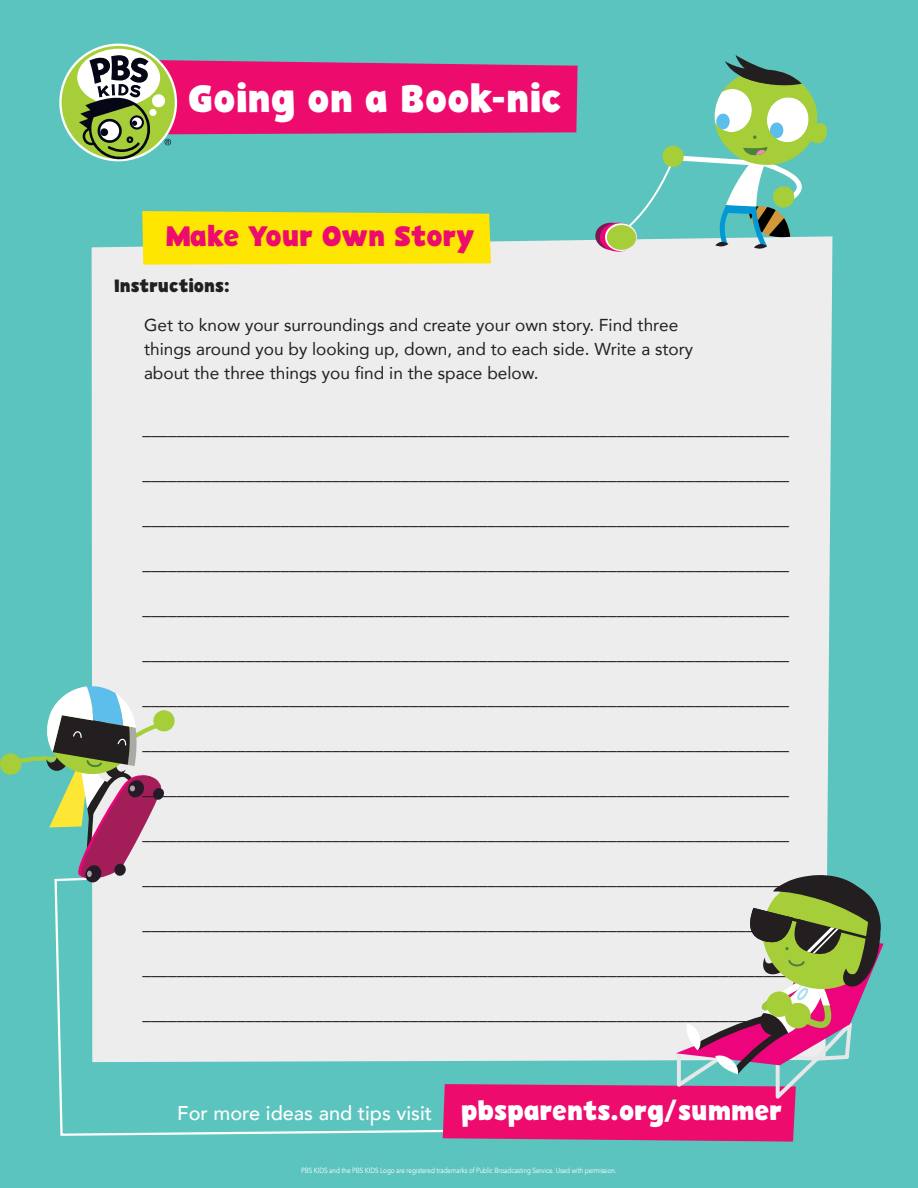
<style>
.page{position:relative;width:918px;height:1188px;background:#5bc4bf}
.page>*{position:absolute;margin:0;border:0;box-sizing:border-box;transform-origin:0 0}
.t1{font:700 38.7px "PBSKIDS Headline";color:#fff}
.t2{font:700 28.5px "PBSKIDS Headline";color:#ed0c6e}
.t3{font:500 19.95px "Avenir";color:#fff}
.t4{font:700 18px "PBSKIDS Headline";color:#231f20}
.t5{font:17.25px/24px "Avenir";color:#231f20}
.t6{font:7.5px "Avenir";letter-spacing:-.02em;color:#fff;scale:.86 1}
.s1{font-family:"PBSKIDS Headline";font-weight:700;font-size:26.55px}
</style>
<div class="page">
<svg style="left:54px;top:883px;width:389px;height:254px"></svg>
<div style="left:92px;top:236px;width:740px;height:826px;background:#ededee"></div>
<svg style="left:595px;top:55px;width:232px;height:197px"></svg>
<svg style="left:0;top:686px;width:175px;height:197px"></svg>
<div style="left:142px;top:211px;width:349px;height:54px;background:#ffe600"></div>
<svg style="left:59px;top:44px;width:118px;height:117px"></svg>
<div style="left:62px;top:46px;width:113px;height:113px;background:#a6ce39;border-radius:50%"></div>
<svg style="left:77px;top:49px;width:501px;height:112px"></svg>
<svg style="left:443px;top:875px;width:441px;height:267px"></svg>
<h1 class="t1" style="left:188px;top:74px;width:375px">Going on a Book-nic</h1>
<h2 class="t2" style="left:165px;top:218px;width:311px">Make Your Own Story</h2>
<p class="t4" style="left:114px;top:274px;width:117px">Instructions:</p>
<p class="t5" style="left:144px;top:313px;width:551px">Get to know your surroundings and create your own story. Find three things around you by looking up, down, and to each side. Write a story about the three things you find in the space below.</p>
<p class="t5" style="left:142px;top:416px;width:648px">___________________________________________________________________________</p>
<p class="t5" style="left:142px;top:461px;width:648px">___________________________________________________________________________</p>
<p class="t5" style="left:142px;top:506px;width:648px">___________________________________________________________________________</p>
<p class="t5" style="left:142px;top:551px;width:648px">___________________________________________________________________________</p>
<p class="t5" style="left:142px;top:596px;width:648px">___________________________________________________________________________</p>
<p class="t5" style="left:142px;top:641px;width:648px">___________________________________________________________________________</p>
<p class="t5" style="left:142px;top:686px;width:648px">___________________________________________________________________________</p>
<p class="t5" style="left:142px;top:731px;width:648px">___________________________________________________________________________</p>
<p class="t5" style="left:142px;top:776px;width:648px">___________________________________________________________________________</p>
<p class="t5" style="left:142px;top:821px;width:648px">___________________________________________________________________________</p>
<p class="t5" style="left:142px;top:866px;width:648px">___________________________________________________________________________</p>
<p class="t5" style="left:142px;top:911px;width:648px">___________________________________________________________________________</p>
<p class="t5" style="left:142px;top:956px;width:648px">___________________________________________________________________________</p>
<p class="t5" style="left:142px;top:1001px;width:648px">___________________________________________________________________________</p>
<p class="t3" style="left:177px;top:1095px;width:607px">For more ideas and tips visit <span class="s1">pbsparents.org/summer</span></p>
<p class="t6" style="left:301px;top:1166px;width:368px">PBS KIDS and the PBS KIDS Logo are registered trademarks of Public Broadcasting Service. Used with permission.</p>
</div>
